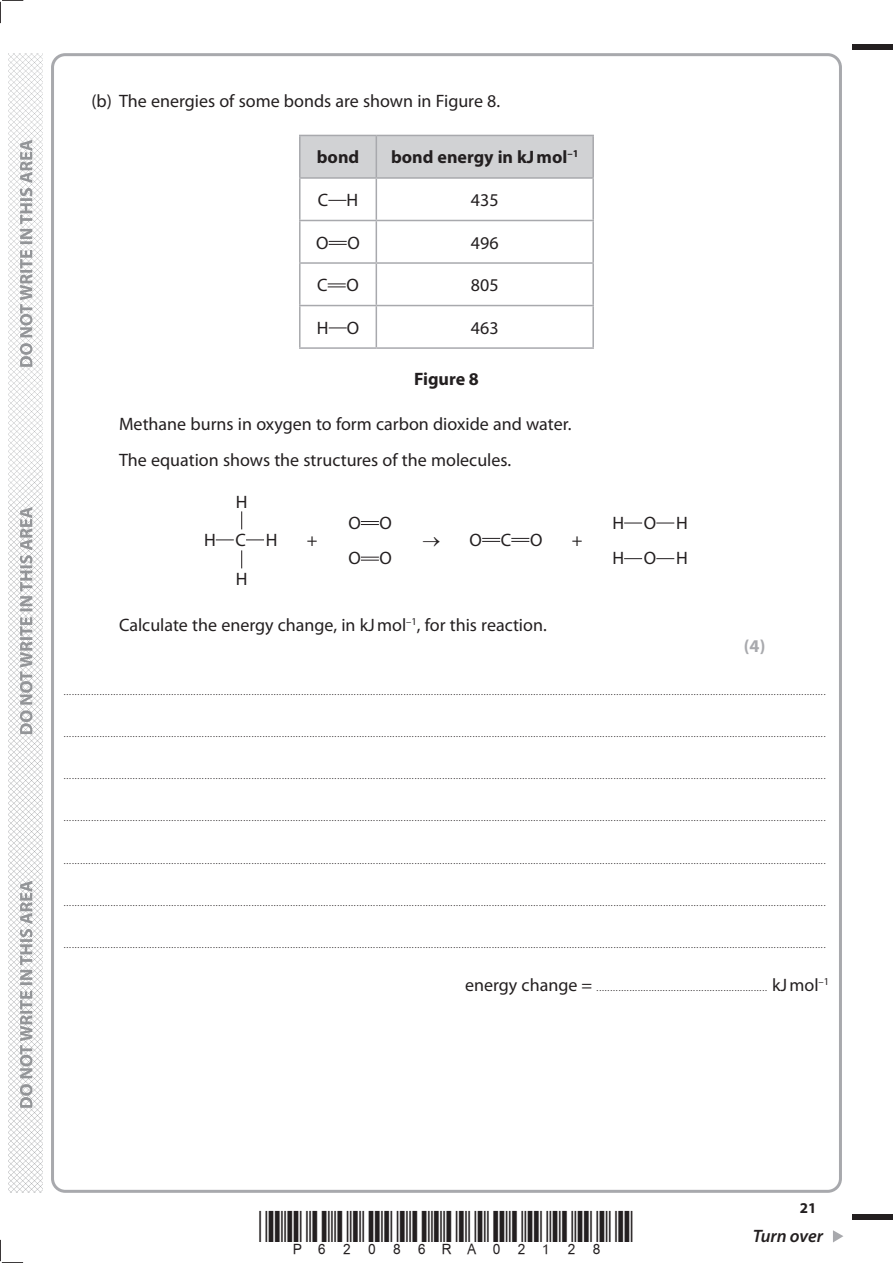
<style>
.page{position:relative;width:893px;height:1263px;background:#fff}
.page>*{position:absolute;margin:0;border:0;box-sizing:border-box;transform-origin:0 0}
.t1{font:18px/35.5px "Myriad Pro";color:#231f20}
.t2{font:700 18px "Myriad Pro";color:#231f20}
.t3{font:italic 600 18px "Myriad Pro";letter-spacing:-.005em;color:#231f20}
.t4{font:700 18px "Myriad Pro";color:#a8a9ad}
.t5{font:700 15px "Myriad Pro";color:#231f20}
.t6{font:9px "Myriad Pro";color:#231f20}
.s1{font-size:18px}
</style>
<div class="page">
<div style="left:853px;top:45px;width:40px;height:5px;background:#231f20"></div>
<div style="left:853px;top:1214px;width:40px;height:6px;background:#231f20"></div>
<svg style="left:833px;top:1230px;width:10px;height:12px"></svg>
<svg style="left:0;top:0;width:23px;height:23px"></svg>
<svg style="left:0;top:1240px;width:23px;height:23px"></svg>
<img style="left:9px;top:53px;width:34px;height:1140px">
<svg style="left:20px;top:140px;width:12px;height:968px"></svg>
<div style="left:301px;top:136px;width:291px;height:41px;background:#d1d2d4"></div>
<hr style="left:376px;top:136px;width:1px;height:41px;background:#a8a9ad">
<hr style="left:299px;top:177px;width:77px;height:2px;background:#a8a9ad">
<hr style="left:376px;top:177px;width:218px;height:2px;background:#a8a9ad">
<hr style="left:376px;top:179px;width:1px;height:41px;background:#a8a9ad">
<hr style="left:299px;top:220px;width:77px;height:1px;background:#a8a9ad">
<hr style="left:376px;top:220px;width:218px;height:1px;background:#a8a9ad">
<hr style="left:376px;top:221px;width:1px;height:41px;background:#a8a9ad">
<hr style="left:299px;top:262px;width:77px;height:2px;background:#a8a9ad">
<hr style="left:376px;top:262px;width:218px;height:2px;background:#a8a9ad">
<hr style="left:376px;top:264px;width:1px;height:41px;background:#a8a9ad">
<hr style="left:299px;top:305px;width:77px;height:1px;background:#a8a9ad">
<hr style="left:376px;top:305px;width:218px;height:1px;background:#a8a9ad">
<hr style="left:376px;top:306px;width:1px;height:41px;background:#a8a9ad">
<hr style="left:299px;top:135px;width:77px;height:1px;background:#a8a9ad">
<hr style="left:299px;top:136px;width:2px;height:41px;background:#a8a9ad">
<hr style="left:376px;top:135px;width:218px;height:1px;background:#a8a9ad">
<hr style="left:592px;top:136px;width:2px;height:41px;background:#a8a9ad">
<hr style="left:299px;top:179px;width:2px;height:41px;background:#a8a9ad">
<hr style="left:592px;top:179px;width:2px;height:41px;background:#a8a9ad">
<hr style="left:299px;top:221px;width:2px;height:41px;background:#a8a9ad">
<hr style="left:592px;top:221px;width:2px;height:41px;background:#a8a9ad">
<hr style="left:299px;top:264px;width:2px;height:41px;background:#a8a9ad">
<hr style="left:592px;top:264px;width:2px;height:41px;background:#a8a9ad">
<hr style="left:299px;top:306px;width:2px;height:41px;background:#a8a9ad">
<hr style="left:592px;top:306px;width:2px;height:41px;background:#a8a9ad">
<hr style="left:299px;top:347px;width:77px;height:2px;background:#a8a9ad">
<hr style="left:376px;top:347px;width:218px;height:2px;background:#a8a9ad">
<svg style="left:328px;top:200px;width:18px;height:1px"></svg>
<svg style="left:329px;top:241px;width:18px;height:4px"></svg>
<svg style="left:328px;top:283px;width:18px;height:4px"></svg>
<svg style="left:329px;top:328px;width:18px;height:1px"></svg>
<svg style="left:216px;top:539px;width:18px;height:1px"></svg>
<svg style="left:246px;top:539px;width:18px;height:1px"></svg>
<svg style="left:482px;top:538px;width:18px;height:4px"></svg>
<svg style="left:511px;top:538px;width:18px;height:4px"></svg>
<svg style="left:241px;top:511px;width:1px;height:18px"></svg>
<svg style="left:241px;top:550px;width:1px;height:18px"></svg>
<svg style="left:361px;top:521px;width:18px;height:4px"></svg>
<svg style="left:361px;top:557px;width:18px;height:4px"></svg>
<svg style="left:624px;top:523px;width:18px;height:1px"></svg>
<svg style="left:656px;top:523px;width:18px;height:1px"></svg>
<svg style="left:624px;top:558px;width:18px;height:1px"></svg>
<svg style="left:656px;top:558px;width:18px;height:1px"></svg>
<h1 class="t1" style="left:91px;top:83px;width:410px">(b) The energies of some bonds are shown in Figure 8.</h1>
<h1 class="t2" style="left:317px;top:146px;width:44px">bond</h1>
<h1 class="t2" style="left:391px;top:146px;width:189px">bond energy in kJmol<sup>–1</sup></h1>
<h1 class="t1" style="left:318px;top:182px;width:42px">C H</h1>
<h1 class="t1" style="left:471px;top:182px;width:29px">435</h1>
<h1 class="t1" style="left:316px;top:224px;width:45px">O O</h1>
<h1 class="t1" style="left:471px;top:224px;width:29px">496</h1>
<h1 class="t1" style="left:317px;top:267px;width:43px">C O</h1>
<h1 class="t1" style="left:471px;top:267px;width:29px">805</h1>
<h1 class="t1" style="left:317px;top:309px;width:44px">H O</h1>
<h1 class="t1" style="left:471px;top:309px;width:29px">463</h1>
<h1 class="t2" style="left:414px;top:367px;width:66px">Figure 8</h1>
<h1 class="t1" style="left:119px;top:405px;width:454px;line-height:36px">Methane burns in oxygen to form carbon dioxide and water.<br>The equation shows the structures of the molecules.</h1>
<h1 class="t1" style="left:236px;top:484px;width:13px">H</h1>
<h1 class="t1" style="left:348px;top:505px;width:45px">O O<br>O O</h1>
<h1 class="t1" style="left:612px;top:504px;width:77px">HOH<br>HOH</h1>
<h1 class="t1" style="left:204px;top:521px;width:75px">HCH</h1>
<h1 class="t1" style="left:307px;top:521px;width:12px">+</h1>
<h1 class="t1" style="left:422px;top:521px;width:121px">→ OCO</h1>
<h1 class="t1" style="left:572px;top:521px;width:12px">+</h1>
<h1 class="t1" style="left:236px;top:561px;width:13px">H</h1>
<h1 class="t1" style="left:119px;top:607px;width:429px">Calculate the energy change, in kJmol<sup>–1</sup>, for this reaction.</h1>
<h1 class="t4" style="left:744px;top:635px;width:23px">(4)</h1>
<p class="t6" style="left:64px;top:686px;width:763px">....................................................................................................................................................................................................................................................................................</p>
<p class="t6" style="left:64px;top:728px;width:763px">....................................................................................................................................................................................................................................................................................</p>
<p class="t6" style="left:64px;top:771px;width:763px">....................................................................................................................................................................................................................................................................................</p>
<p class="t6" style="left:64px;top:813px;width:763px">....................................................................................................................................................................................................................................................................................</p>
<p class="t6" style="left:64px;top:855px;width:763px">....................................................................................................................................................................................................................................................................................</p>
<p class="t6" style="left:64px;top:897px;width:763px">....................................................................................................................................................................................................................................................................................</p>
<p class="t6" style="left:64px;top:940px;width:763px">....................................................................................................................................................................................................................................................................................</p>
<p class="t6" style="left:465px;top:982px;width:366px"><span class="s1">energy change =</span> .............................................................. <span class="s1">kJmol</span><sup>–1</sup></p>
<h2 class="t5" style="left:800px;top:1198px;width:18px">21</h2>
<h1 class="t3" style="left:753px;top:1225px;width:72px">Turn over</h1>
</div>
